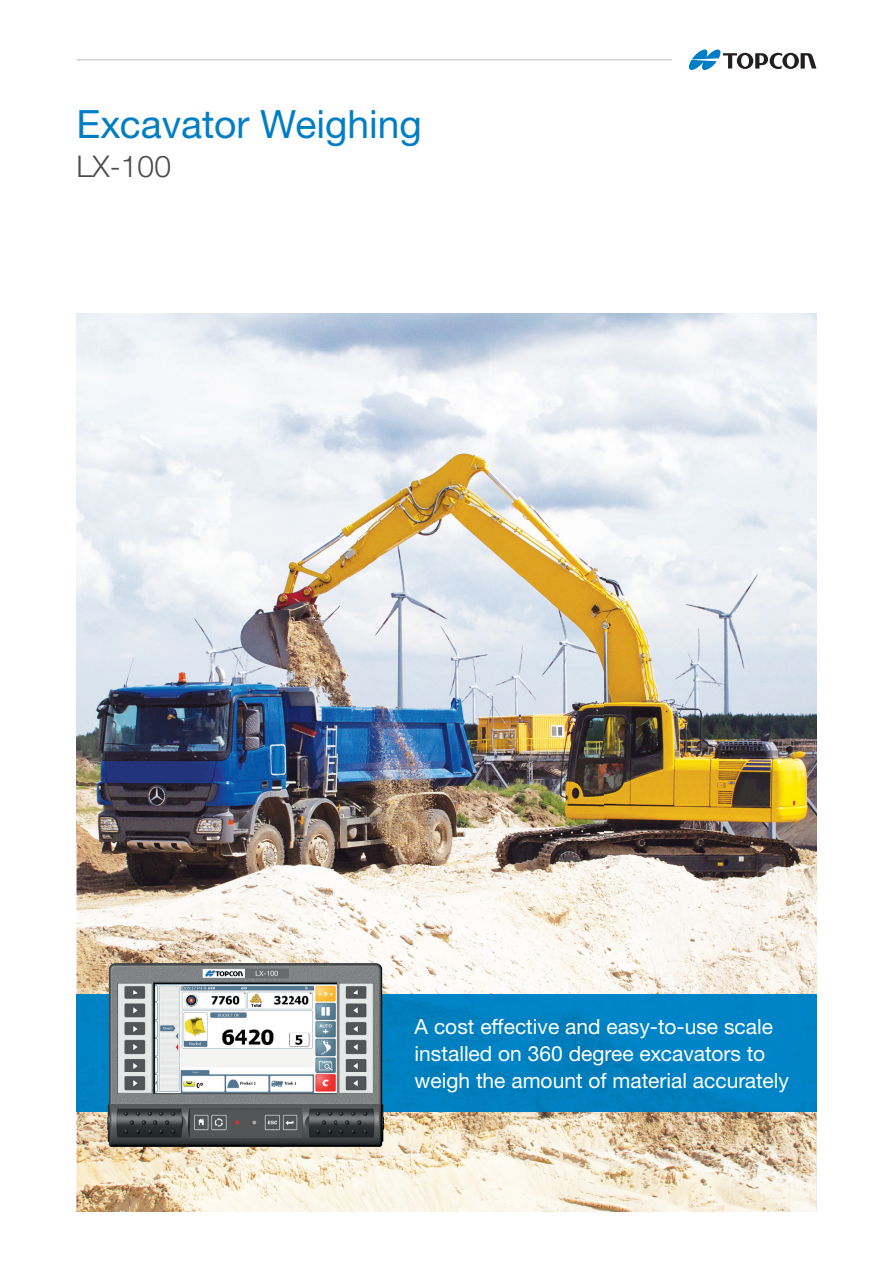
<style>
.page{position:relative;width:893px;height:1263px;background:#fff}
.page>*{position:absolute;margin:0;border:0;box-sizing:border-box;transform-origin:0 0}
.t1{font:39px "Helvetica Neue LTW1 G";color:#007ec5}
.t2{font:300 30px "Helvetica Neue LTW1 G";color:#4b4c4d}
.t3{font:21px/27px "Helvetica Neue LTW1 G";color:#fff}
</style>
<div class="page">
<hr style="left:77px;top:59px;width:595px;height:2px;background:#d1d2d4">
<svg style="left:688px;top:49px;width:128px;height:21px"></svg>
<img style="left:77px;top:313px;width:528px;height:529px">
<img style="left:605px;top:313px;width:211px;height:682px">
<img style="left:77px;top:842px;width:475px;height:153px">
<img style="left:552px;top:842px;width:53px;height:153px">
<img style="left:77px;top:1112px;width:52px;height:100px">
<img style="left:129px;top:1112px;width:687px;height:100px">
<div style="left:77px;top:995px;width:30px;height:117px;background:#0083c4"></div>
<img style="left:384px;top:995px;width:432px;height:117px">
<img style="left:107px;top:963px;width:277px;height:183px">
<h1 class="t1" style="left:77px;top:100px;width:347px">Excavator Weighing</h1>
<h2 class="t2" style="left:77px;top:148px;width:96px">LX-100</h2>
<p class="t3" style="left:415px;top:1013px;width:376px">A cost effective and easy-to-use scale installed on 360 degree excavators to weigh the amount of material accurately</p>
</div>
